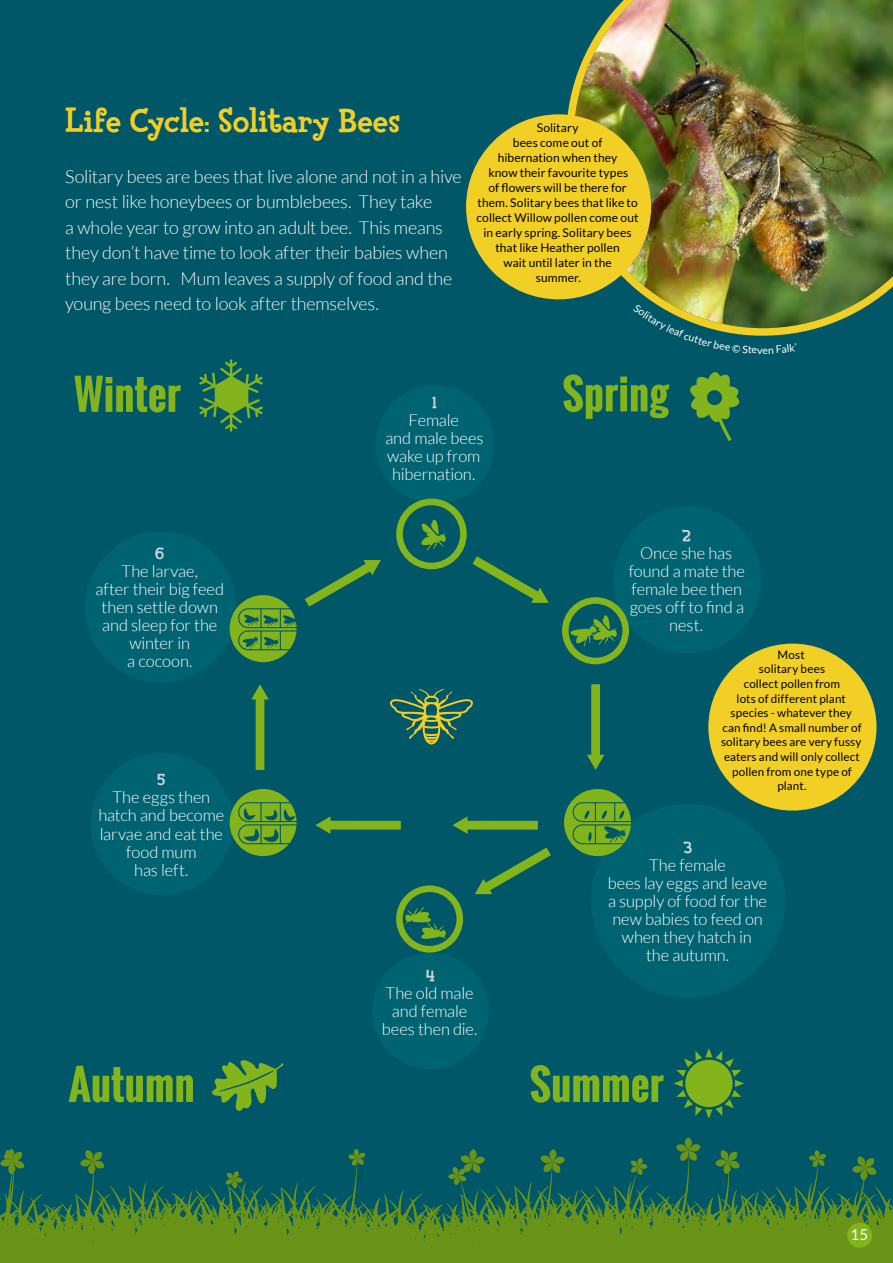
<style>
.page{position:relative;width:893px;height:1263px;background:#005767}
.page>*{position:absolute;margin:0;border:0;box-sizing:border-box;transform-origin:0 0}
.t1{font:800 34.5px "Fink";letter-spacing:-.01em;color:#f2cf24}
.t2{font:300 18px/25.5px "Lato";letter-spacing:-.01em;color:#f9f7f3}
.t3{font:300 16.5px/18px "Lato";letter-spacing:-.005em;color:#fff;text-align:center}
.t4{font:800 16.5px "Fink";color:#cdd5d9}
.t5{font:500 15px "Lato";color:#f9f7f3}
.t6{font:12px/15px "Lato";letter-spacing:.005em;color:#000;text-align:center}
.t7{font:11.7px/14.7px "Lato";letter-spacing:.01em;color:#000;text-align:center}
.t8{font:10.5px "Lato";color:#fff}
</style>
<div class="page">
<svg style="left:0;top:1137px;width:893px;height:126px"></svg>
<div style="left:708px;top:644px;width:168px;height:166px;background:#f2cf24;border-radius:50%"></div>
<div style="left:375px;top:385px;width:119px;height:119px;background:#006371;border-radius:50%"></div>
<div style="left:614px;top:506px;width:147px;height:148px;background:#006371;border-radius:50%"></div>
<div style="left:591px;top:804px;width:194px;height:194px;background:#006371;border-radius:50%"></div>
<div style="left:90px;top:752px;width:143px;height:143px;background:#006371;border-radius:50%"></div>
<div style="left:85px;top:531px;width:151px;height:152px;background:#006371;border-radius:50%"></div>
<div style="left:372px;top:952px;width:117px;height:117px;background:#006371;border-radius:50%"></div>
<svg style="left:69px;top:1066px;width:124px;height:36px"></svg>
<svg style="left:212px;top:1060px;width:72px;height:51px"></svg>
<svg style="left:531px;top:1065px;width:133px;height:38px"></svg>
<svg style="left:674px;top:1048px;width:70px;height:71px"></svg>
<svg style="left:74px;top:376px;width:107px;height:36px"></svg>
<svg style="left:199px;top:359px;width:64px;height:73px"></svg>
<svg style="left:563px;top:374px;width:106px;height:45px"></svg>
<svg style="left:690px;top:372px;width:50px;height:69px"></svg>
<img style="left:562px;top:0;width:331px;height:336px">
<div style="left:466px;top:114px;width:185px;height:185px;background:#f2cf24;border-radius:50%"></div>
<div style="left:847px;top:1223px;width:25px;height:25px;background:#84b41b;border-radius:50%"></div>
<svg style="left:390px;top:689px;width:83px;height:55px"></svg>
<svg style="left:564px;top:789px;width:67px;height:67px"></svg>
<svg style="left:230px;top:789px;width:67px;height:67px"></svg>
<svg style="left:305px;top:560px;width:76px;height:47px"></svg>
<svg style="left:475px;top:847px;width:76px;height:47px"></svg>
<svg style="left:251px;top:684px;width:18px;height:86px"></svg>
<svg style="left:587px;top:684px;width:17px;height:86px"></svg>
<svg style="left:452px;top:816px;width:86px;height:18px"></svg>
<svg style="left:315px;top:816px;width:86px;height:18px"></svg>
<svg style="left:396px;top:499px;width:153px;height:104px"></svg>
<svg style="left:562px;top:597px;width:67px;height:67px"></svg>
<svg style="left:396px;top:885px;width:67px;height:67px"></svg>
<svg style="left:230px;top:595px;width:67px;height:67px"></svg>
<svg style="left:633px;top:304px;width:129px;height:32px"></svg>
<h1 class="t1" style="left:65px;top:99px;width:336px">Life Cycle: Solitary Bees</h1>
<p class="t2" style="left:65px;top:164px;width:398px">Solitary bees are bees that live alone and not in a hive or nest like honeybees or bumblebees. They take<br>a whole year to grow into an adult bee. This means they don’t have time to look after their babies when they are born. Mum leaves a supply of food and the young bees need to look after themselves.</p>
<p class="t6" style="left:477px;top:120px;width:163px">Solitary<br>bees come out of<br>hibernation when they<br>know their favourite types<br>of fl owers will be there for them. Solitary bees that like to collect Willow pollen come out in early spring. Solitary bees that like Heather pollen<br>wait until later in the<br>summer.</p>
<p class="t4" style="left:432px;top:393px;width:6px">1</p>
<p class="t3" style="left:385px;top:411px;width:100px">Female<br>and male bees wake up from hibernation.</p>
<p class="t8" style="left:763px;top:344px;width:7px">e</p>
<p class="t4" style="left:155px;top:543px;width:11px">6</p>
<p class="t3" style="left:96px;top:562px;width:130px">The larvae,<br>after their big feed then settle down and sleep for the winter in<br>a cocoon.</p>
<p class="t4" style="left:157px;top:770px;width:10px">5</p>
<p class="t3" style="left:98px;top:789px;width:128px">The eggs then hatch and become larvae and eat the food mum<br>has left.</p>
<p class="t4" style="left:426px;top:966px;width:10px">4</p>
<p class="t3" style="left:382px;top:984px;width:97px">The old male and female bees then die.</p>
<p class="t4" style="left:682px;top:525px;width:10px">2</p>
<p class="t3" style="left:629px;top:544px;width:118px">Once she has found a mate the female bee then goes off to find a nest.</p>
<p class="t7" style="left:721px;top:647px;width:142px">Most<br>solitary bees<br>collect pollen from<br>lots of different plant species - whatever they can find! A small number of solitary bees are very fussy eaters and will only collect pollen from one type of plant.</p>
<p class="t4" style="left:683px;top:838px;width:11px">3</p>
<p class="t3" style="left:608px;top:856px;width:161px">The female<br>bees lay eggs and leave a supply of food for the new babies to feed on when they hatch in<br>the autumn.</p>
<p class="t5" style="left:851px;top:1223px;width:19px">15</p>
</div>
